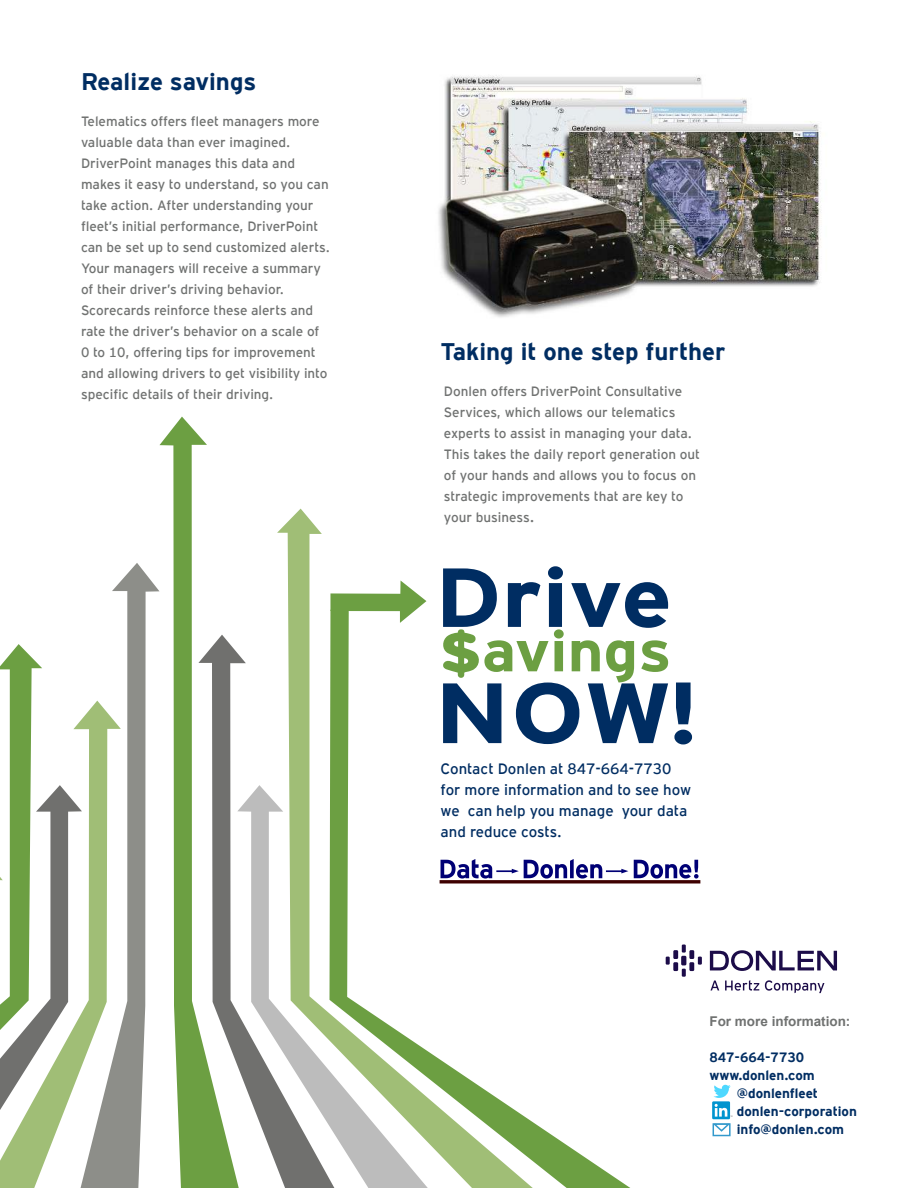
<style>
.page{position:relative;width:918px;height:1188px;background:#fff}
.page>*{position:absolute;margin:0;border:0;box-sizing:border-box;transform-origin:0 0}
.t1{font:700 24px "Hz Interstate";color:#002d62}
.t2{font:15px/21px "Hz Interstate";color:#002d62}
.t3{font:13.5px/21px "Hz Interstate";color:#707271}
.t4{font:700 13.5px "Hz Interstate";color:#002d62}
.t5{font:700 13.5px "Arial";color:#707271}
.s1{font-size:15px}
</style>
<div class="page">
<svg style="left:713px;top:1085px;width:18px;height:13px"></svg>
<div style="left:712px;top:1101px;width:18px;height:18px;background:#0094cf"></div>
<div style="left:689px;top:962px;width:5px;height:9px;background:#1c0c49"></div>
<svg style="left:698px;top:957px;width:4px;height:8px"></svg>
<div style="left:689px;top:950px;width:5px;height:9px;background:#1c0c49"></div>
<svg style="left:682px;top:969px;width:4px;height:8px"></svg>
<div style="left:681px;top:956px;width:5px;height:9px;background:#1c0c49;border-radius:2px"></div>
<svg style="left:682px;top:945px;width:4px;height:8px"></svg>
<div style="left:673px;top:962px;width:5px;height:9px;background:#1c0c49"></div>
<svg style="left:666px;top:957px;width:4px;height:8px"></svg>
<div style="left:673px;top:950px;width:5px;height:9px;background:#1c0c49"></div>
<svg style="left:710px;top:950px;width:127px;height:21px"></svg>
<svg style="left:710px;top:981px;width:9px;height:9px"></svg>
<svg style="left:725px;top:980px;width:34px;height:11px"></svg>
<svg style="left:765px;top:980px;width:59px;height:13px"></svg>
<img style="left:438px;top:75px;width:383px;height:242px">
<div style="left:713px;top:1123px;width:18px;height:13px;border:2px solid #39c"></div>
<svg style="left:712px;top:1104px;width:20px;height:29px"></svg>
<svg style="left:0;top:644px;width:42px;height:57px"></svg>
<svg style="left:0;top:701px;width:81px;height:487px"></svg>
<svg style="left:81px;top:563px;width:79px;height:625px"></svg>
<svg style="left:533px;top:744px;width:97px;height:444px"></svg>
<svg style="left:277px;top:509px;width:256px;height:679px"></svg>
<svg style="left:334px;top:785px;width:94px;height:403px"></svg>
<svg style="left:239px;top:635px;width:95px;height:553px"></svg>
<svg style="left:160px;top:417px;width:79px;height:771px"></svg>
<svg style="left:441px;top:566px;width:227px;height:178px"></svg>
<svg style="left:330px;top:580px;width:96px;height:43px"></svg>
<svg style="left:674px;top:683px;width:18px;height:61px"></svg>
<svg style="left:441px;top:859px;width:258px;height:20px"></svg>
<div style="left:440px;top:880px;width:260px;height:3px;border:2px solid #3e0000"></div>
<h1 class="t1" style="left:81px;top:73px;width:177px">Realize savings</h1>
<p class="t3" style="left:81px;top:110px;width:251px">Telematics offers fleet managers more valuable data than ever imagined.<br>DriverPoint manages this data and makes it easy to understand, so you can take action. After understanding your fleet’s initial performance, DriverPoint can be set up to send customized alerts.<br>Your managers will receive a summary of their driver’s driving behavior.<br>Scorecards reinforce these alerts and rate the driver’s behavior on a scale of 0 to 10, offering tips for improvement and allowing drivers to get visibility into specific details of their driving.</p>
<h1 class="t1" style="left:441px;top:343px;width:286px">Taking it one step further</h1>
<p class="t3" style="left:444px;top:382px;width:258px">Donlen offers DriverPoint Consultative Services, which allows our telematics experts to assist in managing your data.<br>This takes the daily report generation out of your hands and allows you to focus on strategic improvements that are key to your business<span class="s1">.</span></p>
<p class="t2" style="left:441px;top:759px;width:252px">Contact Donlen at 847-664-7730 for more information and to see how we can help you manage your data and reduce costs.</p>
<p class="t5" style="left:709px;top:1013px;width:143px">For more information:</p>
<p class="t4" style="left:709px;top:1052px;width:96px">847-664-7730</p>
<p class="t4" style="left:709px;top:1070px;width:107px">www.donlen.com</p>
<p class="t4" style="left:737px;top:1084px;width:83px">@donlenfleet</p>
<p class="t4" style="left:737px;top:1106px;width:122px">donlen-corporation</p>
<p class="t4" style="left:737px;top:1124px;width:109px">info@donlen.com</p>
</div>
